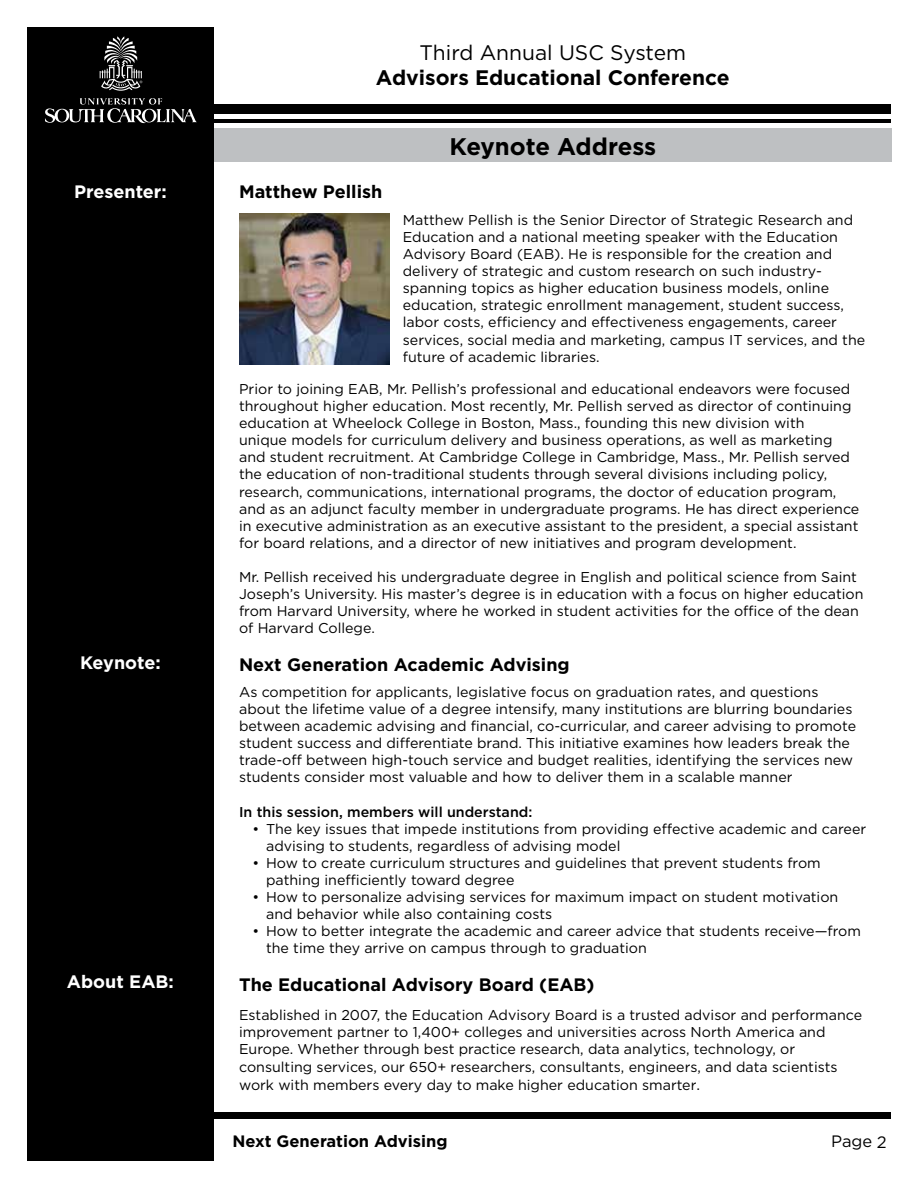
<style>
.page{position:relative;width:918px;height:1188px;background:#fff}
.page>*{position:absolute;margin:0;border:0;box-sizing:border-box;transform-origin:0 0}
.t1{font:700 24px "Gotham";letter-spacing:-.005em;color:#000}
.t2{font:700 21px "Gotham";color:#000}
.t3{font:21px "Gotham";color:#000}
.t4{font:700 18px "Gotham";color:#000}
.t5{font:700 18px "Gotham";color:#fff}
.t6{font:700 16.5px "Gotham";color:#000}
.t7{font:16.5px "Gotham";color:#000}
.t8{font:14.25px/17.1px "Gotham";color:#000}
.t9{font:500 14.25px "Gotham";color:#000}
.s1{font-size:15px}
</style>
<div class="page">
<div style="left:215px;top:129px;width:677px;height:33px;background:#bec0c2"></div>
<div style="left:27px;top:104px;width:864px;height:9px;background:#000"></div>
<div style="left:27px;top:1113px;width:864px;height:6px;background:#000"></div>
<div style="left:27px;top:27px;width:187px;height:1134px;background:#000"></div>
<hr style="left:27px;top:119px;width:864px;height:4px;background:#000">
<img style="left:239px;top:213px;width:151px;height:152px">
<svg style="left:45px;top:98px;width:152px;height:25px"></svg>
<svg style="left:100px;top:36px;width:42px;height:55px"></svg>
<h2 class="t3" style="left:420px;top:39px;width:268px">Third Annual USC System</h2>
<h2 class="t2" style="left:376px;top:63px;width:355px">Advisors Educational Conference</h2>
<h1 class="t1" style="left:450px;top:130px;width:208px">Keynote Address</h1>
<p class="t5" style="left:74px;top:179px;width:94px">Presenter:</p>
<p class="t4" style="left:239px;top:179px;width:145px">Matthew Pellish</p>
<p class="t8" style="left:403px;top:211px;width:464px">Matthew Pellish is the Senior Director of Strategic Research and Education and a national meeting speaker with the Education Advisory Board (EAB). He is responsible for the creation and delivery of strategic and custom research on such industry&shy;spanning topics as higher education business models, online education, strategic enrollment management, student success, labor costs, efficiency and effectiveness engagements, career services, social media and marketing, campus IT services, and the future of academic libraries.</p>
<p class="t8" style="left:239px;top:380px;width:622px">Prior to joining EAB, Mr. Pellish’s professional and educational endeavors were focused throughout higher education. Most recently, Mr. Pellish served as director of continuing education at Wheelock College in Boston, Mass., founding this new division with<br>unique models for curriculum delivery and business operations, as well as marketing and student recruitment. At Cambridge College in Cambridge, Mass., Mr. Pellish served the education of non-traditional students through several divisions including policy, research, communications, international programs, the doctor of education program, and as an adjunct faculty member in undergraduate programs. He has direct experience in executive administration as an executive assistant to the president, a special assistant for board relations, and a director of new initiatives and program development.</p>
<p class="t8" style="left:239px;top:568px;width:626px">Mr. Pellish received his undergraduate degree in English and political science from Saint Joseph’s University. His master’s degree is in education with a focus on higher education from Harvard University, where he worked in student activities for the office of the dean of Harvard College.</p>
<p class="t5" style="left:80px;top:651px;width:82px">Keynote:</p>
<p class="t4" style="left:239px;top:652px;width:332px">Next Generation Academic Advising</p>
<p class="t8" style="left:239px;top:683px;width:619px">As competition for applicants, legislative focus on graduation rates, and questions about the lifetime value of a degree intensify, many institutions are blurring boundaries between academic advising and financial, co-curricular, and career advising to promote student success and differentiate brand. This initiative examines how leaders break the trade-off between high-touch service and budget realities, identifying the services new students consider most valuable and how to deliver them in a scalable manner</p>
<p class="t9" style="left:239px;top:802px;width:295px">In this session, members will understand:</p>
<p class="t8" style="left:266px;top:820px;width:602px;text-indent:-13px">• The key issues that impede institutions from providing effective academic and career advising to students, regardless of advising model</p>
<p class="t8" style="left:266px;top:854px;width:556px;text-indent:-13px">• How to create curriculum structures and guidelines that prevent students from pathing inefficiently toward degree</p>
<p class="t8" style="left:266px;top:888px;width:574px;text-indent:-13px">• How to personalize advising services for maximum impact on student motivation and behavior while also containing costs</p>
<p class="t8" style="left:266px;top:922px;width:596px;text-indent:-13px">• How to better integrate the academic and career advice that students receive—from the time they arrive on campus through to graduation</p>
<p class="t5" style="left:67px;top:969px;width:109px">About EAB:</p>
<p class="t4" style="left:239px;top:972px;width:357px">The Educational Advisory Board (EAB)</p>
<p class="t8" style="left:239px;top:1006px;width:625px">Established in 2007, the Education Advisory Board is a trusted advisor and performance improvement partner to 1,400+ colleges and universities across North America and Europe. Whether through best practice research, data analytics, technology, or consulting services, our 650+ researchers, consultants, engineers, and data scientists work with members every day to make higher education smarter<span class="s1">.</span></p>
<p class="t6" style="left:232px;top:1130px;width:217px">Next Generation Advising</p>
<p class="t7" style="left:831px;top:1131px;width:57px">Page 2</p>
</div>
